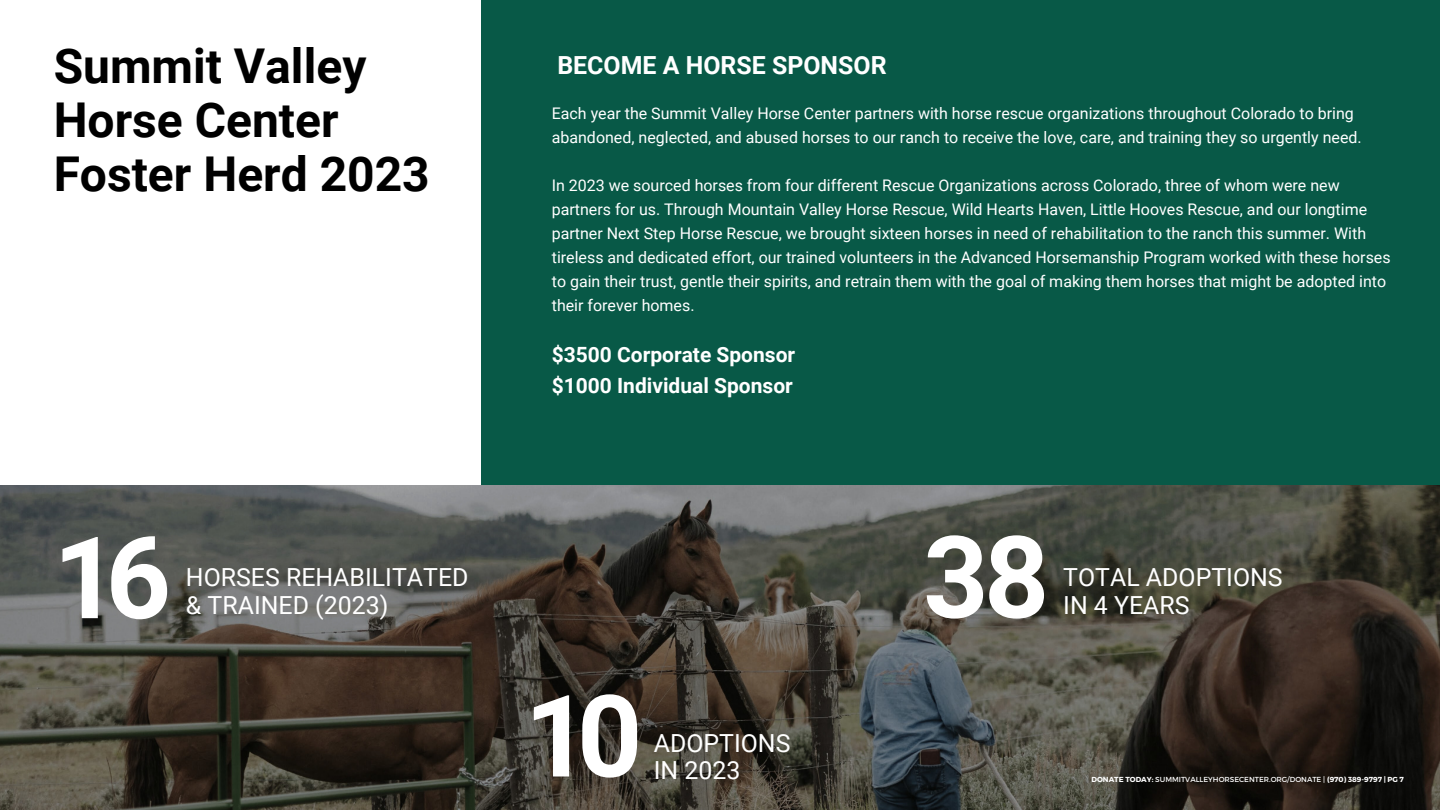
<style>
.page{position:relative;width:1440px;height:810px;background:#fff}
.page>*{position:absolute;margin:0;border:0;box-sizing:border-box;transform-origin:0 0}
.t1{font:700 114px "Roboto";color:#fff}
.t2{font:700 48px/54px "Roboto";color:#000}
.t3{font:24.9px/27.8px "Roboto";color:#fff}
.t4{font:700 24.9px "Roboto";color:#fff}
.t5{font:700 21px/31.5px "Roboto";color:#fff}
.t6{font:16px/24px "Roboto";color:#fff}
.t7{font:7.3px "Montserrat";color:#fff}
.s1{font-weight:700}
</style>
<div class="page">
<div style="left:481px;top:0;width:959px;height:810px;background:#085947"></div>
<img style="left:0;top:485px;width:1440px;height:325px">
<h3 class="t2" style="left:54px;top:40px;width:378px">Summit Valley<br>Horse Center<br>Foster Herd 2023</h3>
<p class="t1" style="left:53px;top:512px;width:119px">16</p>
<p class="t3" style="left:186px;top:564px;width:284px">HORSES REHABILITATED &amp; TRAINED (2023)</p>
<h1 class="t4" style="left:557px;top:51px;width:331px">BECOME A HORSE SPONSOR</h1>
<h2 class="t6" style="left:552px;top:101px;width:811px">Each year the Summit Valley Horse Center partners with horse rescue organizations throughout Colorado to bring abandoned, neglected, and abused horses to our ranch to receive the love, care, and training they so urgently need.</h2>
<h5 class="t6" style="left:552px;top:173px;width:840px">In 2023 we sourced horses from four different Rescue Organizations across Colorado, three of whom were new partners for us. Through Mountain Valley Horse Rescue, Wild Hearts Haven, Little Hooves Rescue, and our longtime partner Next Step Horse Rescue, we brought sixteen horses in need of rehabilitation to the ranch this summer. With tireless and dedicated effort, our trained volunteers in the Advanced Horsemanship Program worked with these horses to gain their trust, gentle their spirits, and retrain them with the goal of making them horses that might be adopted into their forever homes.</h5>
<h5 class="t5" style="left:552px;top:339px;width:245px">$3500 Corporate Sponsor $1000 Individual Sponsor</h5>
<h3 class="t1" style="left:525px;top:671px;width:119px">10</h3>
<p class="t3" style="left:654px;top:729px;width:138px">ADOPTIONS<br>IN 2023</p>
<p class="t1" style="left:923px;top:512px;width:128px">38</p>
<h3 class="t3" style="left:1063px;top:564px;width:221px">TOTAL ADOPTIONS</h3>
<h3 class="t3" style="left:1063px;top:592px;width:128px">IN 4 YEARS</h3>
<p class="t7" style="left:1092px;top:775px;width:314px"><span class="s1">DONATE TODAY:</span> SUMMITVALLEYHORSECENTER.ORG/DONATE | <span class="s1">(970) 389-9797 | PG 7</span></p>
</div>
